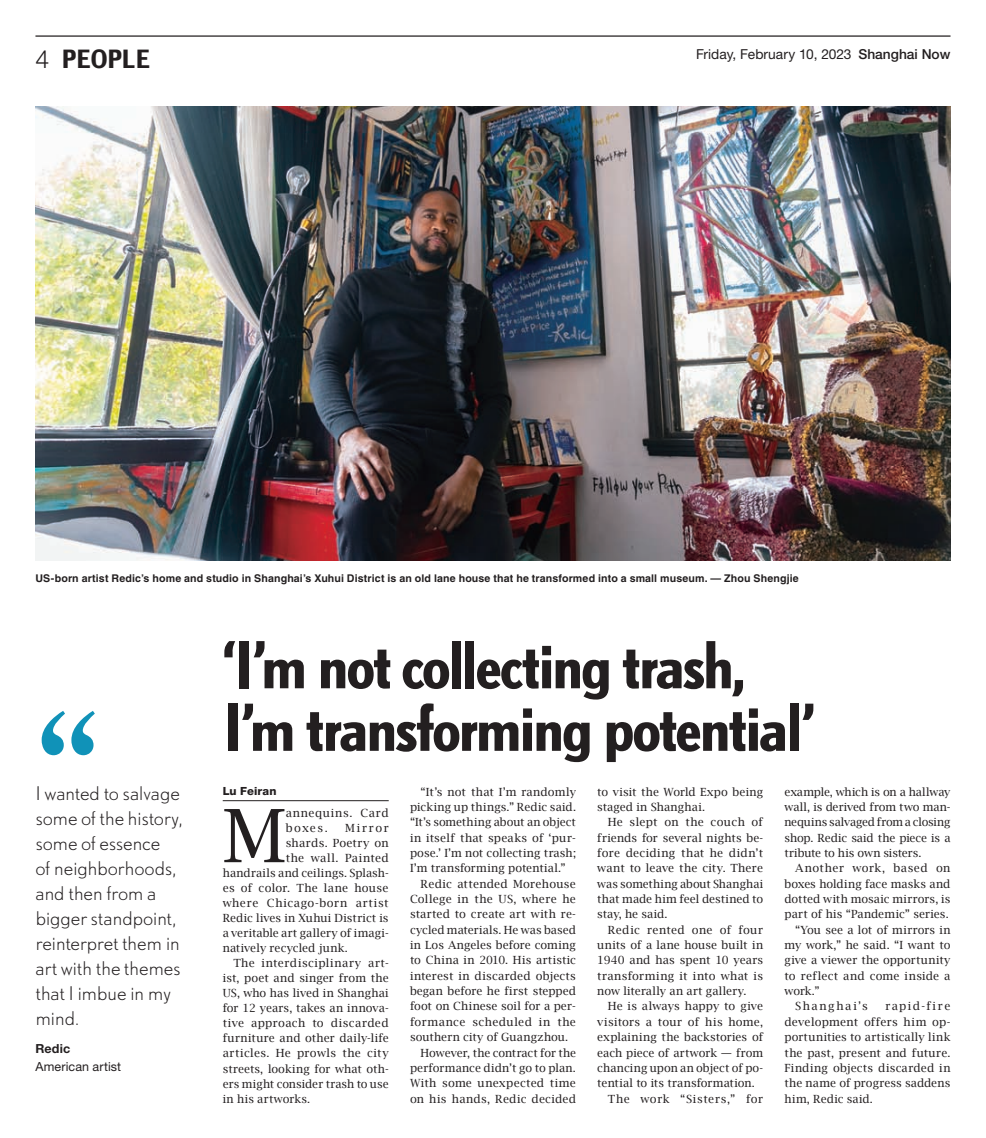
<style>
.page{position:relative;width:986px;height:1138px;background:#fff}
.page>*{position:absolute;margin:0;border:0;box-sizing:border-box;transform-origin:0 0}
._1_q-marks{font:162.5px "Century Old Style Std";color:#1092b8}
._0_intro-drop{font:73.5px "Lucida Bright";color:#231f20}
._0_head2{font:700 condensed 60px/62.5px "DTL Nobel T";letter-spacing:-.05em;color:#231f20}
.t1{font:25px "Charcoal";color:#231f20}
._1_quote-1{font:300 17.5px/25px "DTL Nobel T";letter-spacing:-.015em;color:#231f20}
.t2{font:13.75px "Helvetica Neue LT Std";color:#231f20}
._1_quote-3{font:12.5px "Helvetica Neue LT Std";letter-spacing:.01em;color:#231f20}
._1_quote-2{font:700 12.5px "Helvetica Neue LT Std";letter-spacing:.015em;color:#231f20}
._0_body{font:11.25px/15.4px "Lucida Bright";letter-spacing:.01em;color:#231f20;text-align:justify}
._0_intro-drop-2{font:11.25px "Lucida Bright";letter-spacing:.03em;color:#231f20}
._0_intro-drop-3{font:11.25px "Lucida Bright";letter-spacing:.01em;color:#231f20}
._0_intro-drop-4{font:11.25px "Lucida Bright";letter-spacing:.055em;color:#231f20}
._0_intro-drop-5{font:11.25px/15px "Lucida Bright";letter-spacing:.08em;color:#231f20}
._0_body-2{font:11.25px "Lucida Bright";letter-spacing:.045em;color:#231f20}
._0_body-3{font:11.25px "Lucida Bright";letter-spacing:.145em;color:#231f20}
._0_byline{font:800 11.25px "Helvetica Neue LT Std";letter-spacing:.01em;color:#231f20}
._1_caption{font:700 10.62px "Helvetica LT Std";letter-spacing:.01em;color:#231f20}
.s1{font-family:"Helvetica Neue LT Std";font-weight:300}
.s2{font-weight:500}
</style>
<div class="page">
<hr style="left:35px;top:35px;width:915px;height:2px;background:#231f20">
<img style="left:35px;top:106px;width:915px;height:454px">
<hr style="left:223px;top:800px;width:165px;height:1px;background:#231f20">
<p class="t1" style="left:35px;top:43px;width:116px"><span class="s1">4</span> PEOPLE</p>
<p class="t2" style="left:695px;top:46px;width:256px">Friday, February 10, 2023 <span class="s2">Shanghai Now</span></p>
<p class="_1_caption" style="left:35px;top:571px;width:764px">US-born artist Redic’s home and studio in Shanghai’s Xuhui District is an old lane house that he transformed into a small museum. — Zhou Shengjie</p>
<p class="_1_q-marks" style="left:35px;top:668px;width:66px">“</p>
<p class="_1_quote-1" style="left:35px;top:780px;width:149px">I wanted to salvage some of the history, some of essence</p>
<p class="_1_quote-1" style="left:35px;top:855px;width:146px">of neighborhoods, and then from a bigger standpoint, reinterpret them in art with the themes that I imbue in my mind.</p>
<p class="_1_quote-2" style="left:35px;top:1040px;width:36px">Redic</p>
<p class="_1_quote-3" style="left:35px;top:1058px;width:87px">American artist</p>
<p class="_0_head2" style="left:223px;top:631px;width:593px">‘I’m not collecting trash,<br>I’m transforming potential’</p>
<p class="_0_byline" style="left:223px;top:784px;width:55px">Lu Feiran</p>
<p class="_0_intro-drop" style="left:223px;top:794px;width:65px">M</p>
<p class="_0_intro-drop-5" style="left:285px;top:805px;width:104px">annequins. Card boxes.</p>
<p class="_0_intro-drop-2" style="left:345px;top:821px;width:45px">Mirror</p>
<p class="_0_intro-drop-2" style="left:285px;top:836px;width:104px">shards. Poetry on</p>
<p class="_0_intro-drop-2" style="left:285px;top:851px;width:104px">the wall. Painted</p>
<p class="_0_intro-drop-3" style="left:223px;top:866px;width:167px">handrails and ceilings. Splash-</p>
<p class="_0_intro-drop-2" style="left:223px;top:881px;width:167px">es of color. The lane house</p>
<p class="_0_intro-drop-4" style="left:223px;top:896px;width:167px">where Chicago-born artist</p>
<p class="_0_intro-drop-3" style="left:223px;top:911px;width:167px">Redic lives in Xuhui District is</p>
<p class="_0_intro-drop-2" style="left:223px;top:926px;width:167px">a veritable art gallery of imagi-</p>
<p class="_0_intro-drop-3" style="left:223px;top:941px;width:127px">natively recycled junk.</p>
<p class="_0_body" style="left:223px;top:955px;width:167px;line-height:15px;text-indent:11px">The interdisciplinary art&shy;ist, poet and singer from the US, who has lived in Shanghai for 12 years, takes an innova&shy;tive approach to discarded furniture and other daily-life articles. He prowls the city streets, looking for what oth&shy;ers might consider trash to use in his artworks.</p>
<p class="_0_body" style="left:410px;top:784px;width:167px;text-indent:11px">“It’s not that I’m randomly picking up things.” Redic said. “It’s something about an object in itself that speaks of ‘pur&shy;pose.’ I’m not collecting trash; I’m transforming potential.”</p>
<p class="_0_body" style="left:410px;top:876px;width:167px;text-indent:11px">Redic attended Morehouse College in the US, where he started to create art with re&shy;cycled materials. He was based in Los Angeles before coming to China in 2010. His artistic interest in discarded objects began before he first stepped foot on Chinese soil for a per&shy;formance scheduled in the southern city of Guangzhou.</p>
<p class="_0_body" style="left:410px;top:1044px;width:167px;text-indent:11px">However, the contract for the performance didn’t go to plan.<br>With some unexpected time on his hands, Redic decided</p>
<p class="_0_body" style="left:597px;top:784px;width:167px">to visit the World Expo being staged in Shanghai.</p>
<p class="_0_body" style="left:597px;top:814px;width:167px;text-indent:11px">He slept on the couch of friends for several nights be&shy;fore deciding that he didn’t want to leave the city. There was something about Shanghai that made him feel destined to stay, he said.</p>
<p class="_0_body" style="left:597px;top:922px;width:167px;text-indent:11px">Redic rented one of four units of a lane house built in 1940 and has spent 10 years transforming it into what is now literally an art gallery.</p>
<p class="_0_body" style="left:597px;top:998px;width:167px;text-indent:11px">He is always happy to give visitors a tour of his home, explaining the backstories of each piece of artwork — from chancing upon an object of po&shy;tential to its transformation.</p>
<p class="_0_body-2" style="left:607px;top:1092px;width:157px">The work “Sisters,” for</p>
<p class="_0_body" style="left:784px;top:784px;width:167px">example, which is on a hallway wall, is derived from two man&shy;nequins salvaged from a closing shop. Redic said the piece is a tribute to his own sisters.</p>
<p class="_0_body" style="left:784px;top:860px;width:167px;text-indent:11px">Another work, based on boxes holding face masks and dotted with mosaic mirrors, is part of his “Pandemic” series.</p>
<p class="_0_body" style="left:784px;top:922px;width:167px;text-indent:11px">“You see a lot of mirrors in my work,” he said. “I want to give a viewer the opportunity to reflect and come inside a work.”</p>
<p class="_0_body-3" style="left:794px;top:1000px;width:74px">Shanghai’s</p>
<p class="_0_body" style="left:784px;top:998px;width:167px;text-indent:101px">rapid-fire development offers him op&shy;portunities to artistically link the past, present and future.<br>Finding objects discarded in the name of progress saddens him, Redic said.</p>
</div>
